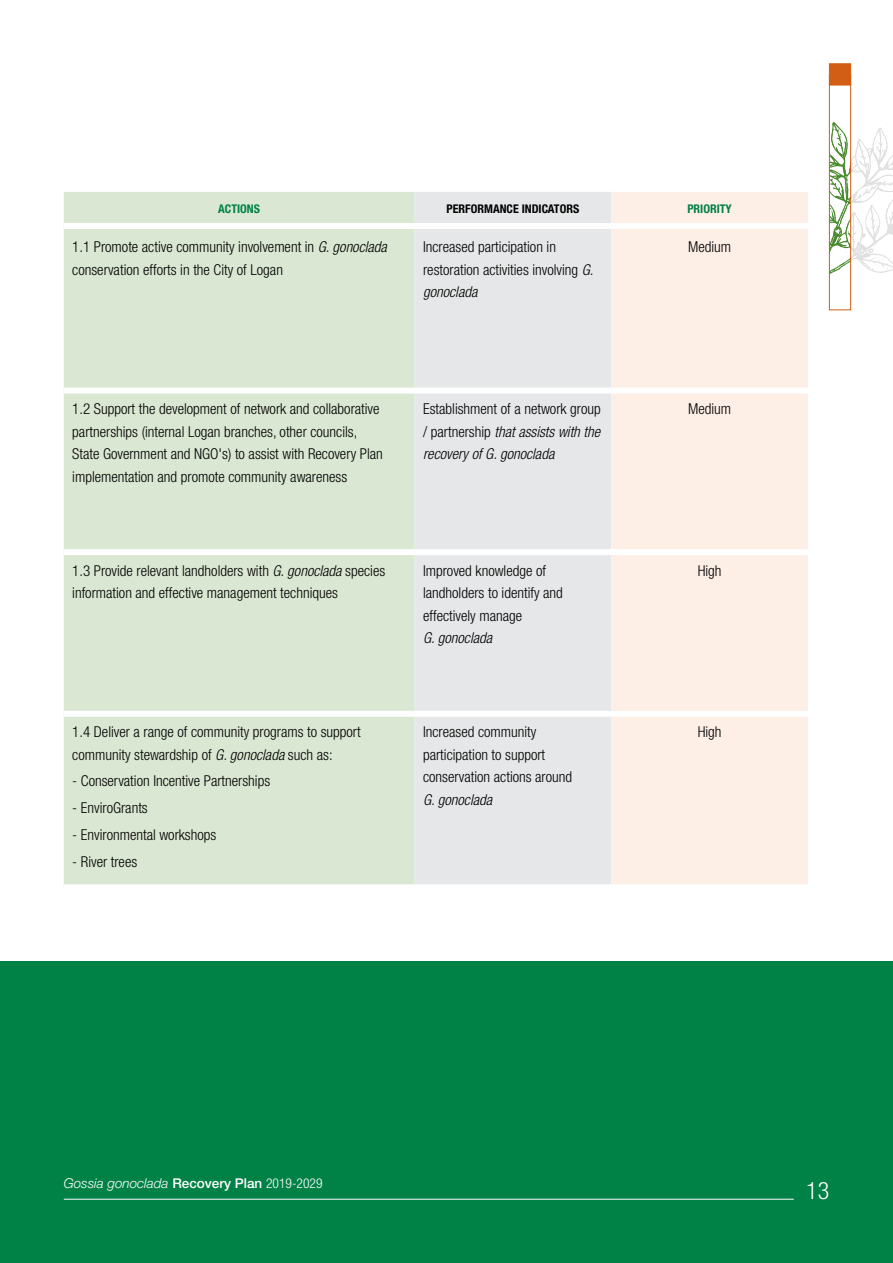
<style>
.page{position:relative;width:893px;height:1263px;background:#fff}
.page>*{position:absolute;margin:0;border:0;box-sizing:border-box;transform-origin:0 0}
.t1{font:300 condensed 24px "Helvetica Neue LT Std";color:#fff}
.TABLE_TEXT{font:300 condensed 15px/22.5px "Helvetica Neue LT Std";color:#000}
.t2{font:italic 300 13.5px "Helvetica Neue LT Std";color:#fff}
.TABLE_HEADERS{font:700 condensed 12px "Helvetica Neue LT Std";color:#000}
.TABLE_HEADERS-2{font:700 condensed 12px "Helvetica Neue LT Std";color:#008145}
.s1{font-style:italic}
.s2{font-weight:500;font-style:normal}
.s3{font-style:normal;font-stretch:condensed}
</style>
<div class="page">
<div style="left:0;top:961px;width:893px;height:302px;background:#008145"></div>
<div style="left:64px;top:192px;width:351px;height:692px;background:#dae7d2"></div>
<div style="left:415px;top:192px;width:196px;height:692px;background:#e6e7e8"></div>
<div style="left:611px;top:192px;width:197px;height:692px;background:#fdeee6"></div>
<div style="left:64px;top:223px;width:351px;height:6px;background:#fff"></div>
<div style="left:415px;top:223px;width:196px;height:6px;background:#fff"></div>
<div style="left:611px;top:223px;width:197px;height:6px;background:#fff"></div>
<div style="left:64px;top:388px;width:351px;height:6px;background:#fff"></div>
<div style="left:415px;top:388px;width:196px;height:6px;background:#fff"></div>
<div style="left:611px;top:388px;width:197px;height:6px;background:#fff"></div>
<div style="left:64px;top:549px;width:351px;height:6px;background:#fff"></div>
<div style="left:415px;top:549px;width:196px;height:6px;background:#fff"></div>
<div style="left:611px;top:549px;width:197px;height:6px;background:#fff"></div>
<div style="left:64px;top:711px;width:351px;height:6px;background:#fff"></div>
<div style="left:415px;top:711px;width:196px;height:6px;background:#fff"></div>
<div style="left:611px;top:711px;width:197px;height:6px;background:#fff"></div>
<hr style="left:64px;top:1199px;width:730px;height:1px;background:#fff">
<svg style="left:831px;top:122px;width:62px;height:173px"></svg>
<div style="left:829px;top:75px;width:22px;height:235px;border:1px solid #d15e14"></div>
<div style="left:829px;top:64px;width:22px;height:21px;background:#d15e14"></div>
<h3 class="TABLE_HEADERS-2" style="left:218px;top:202px;width:43px">ACTIONS</h3>
<h3 class="TABLE_HEADERS" style="left:447px;top:202px;width:134px">PERFORMANCE INDICATORS</h3>
<h3 class="TABLE_HEADERS-2" style="left:687px;top:202px;width:46px">PRIORITY</h3>
<p class="TABLE_TEXT" style="left:72px;top:236px;width:316px">1.1 Promote active community involvement in <span class="s1">G. gonoclada </span>conservation efforts in the City of Logan</p>
<p class="TABLE_TEXT" style="left:423px;top:236px;width:172px">Increased participation in restoration activities involving <span class="s1">G. gonoclada</span></p>
<p class="TABLE_TEXT" style="left:688px;top:236px;width:45px">Medium</p>
<p class="TABLE_TEXT" style="left:72px;top:397px;width:312px">1.2 Support the development of network and collaborative partnerships (internal Logan branches, other councils, State Government and NGO's) to assist with Recovery Plan implementation and promote community awareness</p>
<p class="TABLE_TEXT" style="left:423px;top:397px;width:179px;text-align:justify">Establishment of a network group / partnership <span class="s1">that assists with the recovery of G. gonoclada</span></p>
<p class="TABLE_TEXT" style="left:688px;top:397px;width:45px">Medium</p>
<p class="TABLE_TEXT" style="left:72px;top:559px;width:314px">1.3 Provide relevant landholders with <span class="s1">G. gonoclada</span> species information and effective management techniques</p>
<p class="TABLE_TEXT" style="left:423px;top:559px;width:141px">Improved knowledge of landholders to identify and effectively manage<br><span class="s1">G. gonoclada</span></p>
<p class="TABLE_TEXT" style="left:698px;top:559px;width:25px">High</p>
<p class="TABLE_TEXT" style="left:72px;top:720px;width:290px">1.4 Deliver a range of community programs to support community stewardship of <span class="s1">G. gonoclada</span> such as:</p>
<p class="TABLE_TEXT" style="left:72px;top:770px;width:199px">- Conservation Incentive Partnerships</p>
<p class="TABLE_TEXT" style="left:72px;top:796px;width:77px">- EnviroGrants</p>
<p class="TABLE_TEXT" style="left:72px;top:823px;width:146px">- Environmental workshops</p>
<p class="TABLE_TEXT" style="left:72px;top:850px;width:66px">- River trees</p>
<p class="TABLE_TEXT" style="left:423px;top:720px;width:151px">Increased community participation to support conservation actions around<br><span class="s1">G. gonoclada</span></p>
<p class="TABLE_TEXT" style="left:698px;top:720px;width:25px">High</p>
<p class="t2" style="left:64px;top:1175px;width:260px">Gossia gonoclada <span class="s2">Recovery Plan</span> <span class="s3">2019-2029</span></p>
<h1 class="t1" style="left:806px;top:1176px;width:25px">13</h1>
</div>
